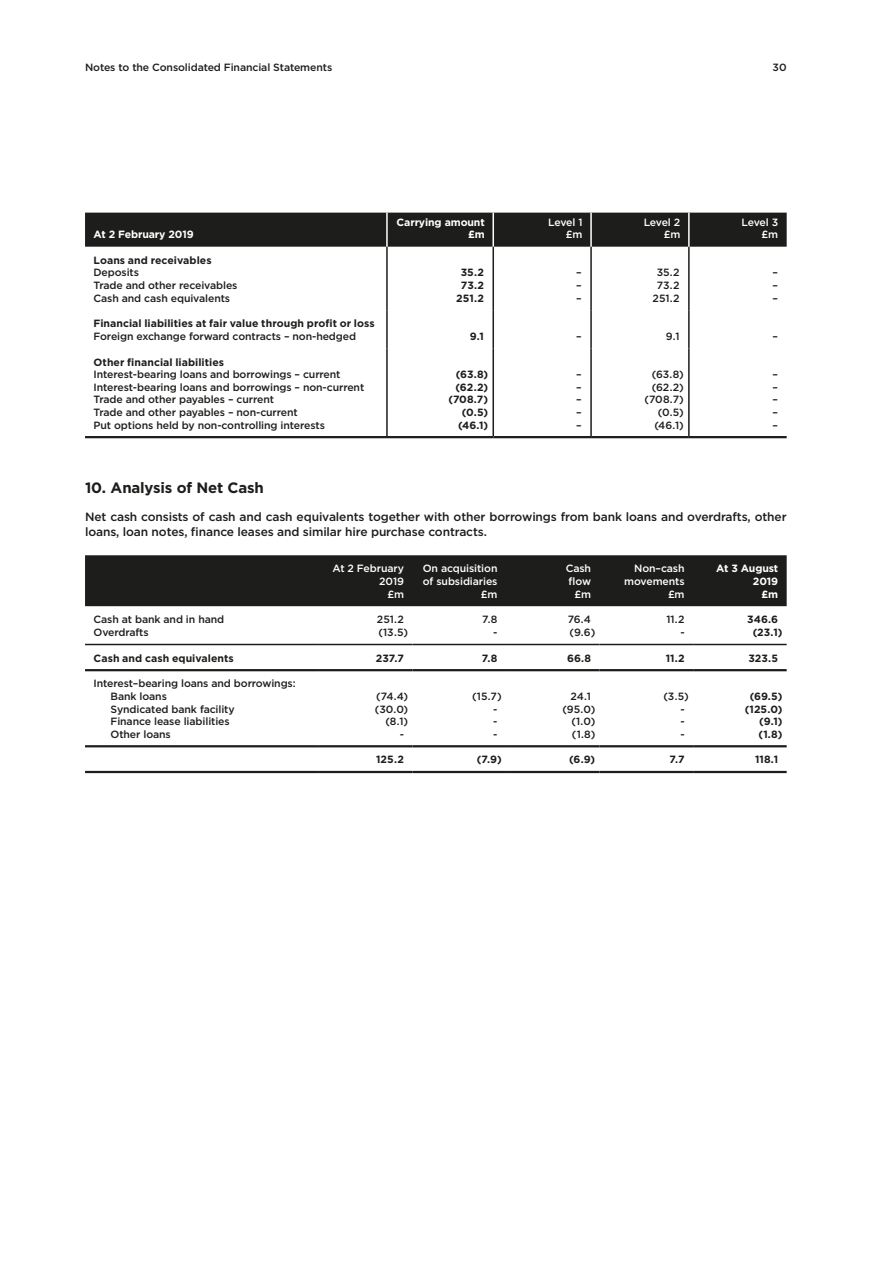
<style>
.page{position:relative;width:893px;height:1263px;background:#fff}
.page>*{position:absolute;margin:0;border:0;box-sizing:border-box;transform-origin:0 0}
.t1{font:700 15px "Gotham HTF";letter-spacing:-.01em;color:#1d1d1b}
.t2{font:500 12px/14.4px "Gotham HTF";letter-spacing:-.01em;color:#1d1d1b}
.t3{font:500 10.5px/12.6px "Gotham HTF";letter-spacing:-.01em;color:#1d1d1b}
.t4{font:700 10.5px/12.6px "Gotham HTF";letter-spacing:.005em;color:#1d1d1b;text-align:center}
.t5{font:500 10.5px/12.6px "Gotham HTF";letter-spacing:-.01em;color:#fff;text-align:right}
.t6{font:700 10.5px/12.6px "Gotham HTF";letter-spacing:-.01em;color:#fff;text-align:right}
</style>
<div class="page">
<div style="left:85px;top:213px;width:702px;height:34px;background:#1d1d1b"></div>
<hr style="left:386px;top:247px;width:2px;height:63px;background:#1d1d1b">
<hr style="left:492px;top:247px;width:2px;height:63px;background:#1d1d1b">
<hr style="left:590px;top:247px;width:2px;height:63px;background:#1d1d1b">
<hr style="left:688px;top:247px;width:2px;height:63px;background:#1d1d1b">
<hr style="left:386px;top:310px;width:2px;height:38px;background:#1d1d1b">
<hr style="left:492px;top:310px;width:2px;height:38px;background:#1d1d1b">
<hr style="left:590px;top:310px;width:2px;height:38px;background:#1d1d1b">
<hr style="left:688px;top:310px;width:2px;height:38px;background:#1d1d1b">
<hr style="left:386px;top:348px;width:2px;height:88px;background:#1d1d1b">
<hr style="left:492px;top:348px;width:2px;height:88px;background:#1d1d1b">
<hr style="left:590px;top:348px;width:2px;height:88px;background:#1d1d1b">
<hr style="left:688px;top:348px;width:2px;height:88px;background:#1d1d1b">
<hr style="left:85px;top:436px;width:302px;height:2px;background:#1d1d1b">
<hr style="left:387px;top:436px;width:106px;height:2px;background:#1d1d1b">
<hr style="left:493px;top:436px;width:98px;height:2px;background:#1d1d1b">
<hr style="left:591px;top:436px;width:98px;height:2px;background:#1d1d1b">
<hr style="left:689px;top:436px;width:98px;height:2px;background:#1d1d1b">
<hr style="left:386px;top:213px;width:2px;height:34px;background:#fff">
<hr style="left:492px;top:213px;width:2px;height:34px;background:#fff">
<hr style="left:590px;top:213px;width:2px;height:34px;background:#fff">
<hr style="left:688px;top:213px;width:2px;height:34px;background:#fff">
<div style="left:85px;top:555px;width:702px;height:51px;background:#1d1d1b"></div>
<hr style="left:85px;top:644px;width:234px;height:1px;background:#1d1d1b">
<hr style="left:319px;top:644px;width:93px;height:1px;background:#1d1d1b">
<hr style="left:412px;top:644px;width:94px;height:1px;background:#1d1d1b">
<hr style="left:506px;top:644px;width:94px;height:1px;background:#1d1d1b">
<hr style="left:600px;top:644px;width:93px;height:1px;background:#1d1d1b">
<hr style="left:693px;top:644px;width:94px;height:1px;background:#1d1d1b">
<hr style="left:85px;top:771px;width:234px;height:2px;background:#1d1d1b">
<hr style="left:319px;top:771px;width:93px;height:2px;background:#1d1d1b">
<hr style="left:412px;top:771px;width:94px;height:2px;background:#1d1d1b">
<hr style="left:506px;top:771px;width:94px;height:2px;background:#1d1d1b">
<hr style="left:600px;top:771px;width:93px;height:2px;background:#1d1d1b">
<hr style="left:693px;top:771px;width:94px;height:2px;background:#1d1d1b">
<hr style="left:85px;top:669px;width:234px;height:2px;background:#1d1d1b">
<hr style="left:319px;top:669px;width:93px;height:2px;background:#1d1d1b">
<hr style="left:412px;top:669px;width:94px;height:2px;background:#1d1d1b">
<hr style="left:506px;top:669px;width:94px;height:2px;background:#1d1d1b">
<hr style="left:600px;top:669px;width:93px;height:2px;background:#1d1d1b">
<hr style="left:693px;top:669px;width:94px;height:2px;background:#1d1d1b">
<hr style="left:85px;top:745px;width:234px;height:2px;background:#1d1d1b">
<hr style="left:319px;top:745px;width:93px;height:2px;background:#1d1d1b">
<hr style="left:412px;top:745px;width:94px;height:2px;background:#1d1d1b">
<hr style="left:506px;top:745px;width:94px;height:2px;background:#1d1d1b">
<hr style="left:600px;top:745px;width:93px;height:2px;background:#1d1d1b">
<hr style="left:693px;top:745px;width:94px;height:2px;background:#1d1d1b">
<p class="t3" style="left:85px;top:61px;width:249px">Notes to the Consolidated Financial Statements</p>
<p class="t3" style="left:772px;top:61px;width:16px">30</p>
<p class="t6" style="left:94px;top:228px;width:102px">At 2 February 2019</p>
<p class="t6" style="left:397px;top:215px;width:90px">Carrying amount £m</p>
<p class="t5" style="left:548px;top:215px;width:36px">Level 1 £m</p>
<p class="t5" style="left:644px;top:215px;width:38px">Level 2 £m</p>
<p class="t5" style="left:741px;top:215px;width:38px">Level 3 £m</p>
<p class="t4" style="left:94px;top:254px;width:120px">Loans and receivables</p>
<p class="t3" style="left:94px;top:266px;width:145px">Deposits<br>Trade and other receivables<br>Cash and cash equivalents</p>
<p class="t4" style="left:456px;top:266px;width:29px">35.2<br>73.2<br>251.2</p>
<p class="t3" style="left:576px;top:266px;width:7px;text-align:justify">– – –</p>
<p class="t3" style="left:652px;top:266px;width:29px;text-align:center">35.2<br>73.2<br>251.2</p>
<p class="t3" style="left:773px;top:266px;width:7px;text-align:justify">– – –</p>
<p class="t4" style="left:94px;top:317px;width:283px">Financial liabilities at fair value through profit or loss</p>
<p class="t3" style="left:94px;top:330px;width:264px">Foreign exchange forward contracts – non-hedged</p>
<p class="t4" style="left:470px;top:330px;width:16px">9.1</p>
<p class="t3" style="left:576px;top:330px;width:7px">–</p>
<p class="t3" style="left:666px;top:330px;width:15px">9.1</p>
<p class="t3" style="left:773px;top:330px;width:7px">–</p>
<p class="t4" style="left:94px;top:355px;width:132px">Other financial liabilities</p>
<p class="t3" style="left:94px;top:368px;width:272px">Interest-bearing loans and borrowings – current Interest-bearing loans and borrowings – non-current Trade and other payables – current<br>Trade and other payables – non-current<br>Put options held by non-controlling interests</p>
<p class="t4" style="left:448px;top:368px;width:41px;text-align:right">(63.8) (62.2) (708.7) (0.5) (46.1)</p>
<p class="t3" style="left:576px;top:368px;width:7px;text-align:justify">– – – – –</p>
<p class="t3" style="left:644px;top:368px;width:41px;text-align:right">(63.8) (62.2) (708.7) (0.5) (46.1)</p>
<p class="t3" style="left:773px;top:368px;width:7px;text-align:justify">– – – – –</p>
<h1 class="t1" style="left:85px;top:479px;width:180px">10. Analysis of Net Cash</h1>
<p class="t2" style="left:85px;top:510px;width:703px">Net cash consists of cash and cash equivalents together with other borrowings from bank loans and overdrafts, other loans, loan notes, finance leases and similar hire purchase contracts.</p>
<p class="t5" style="left:332px;top:562px;width:73px">At 2 February<br>2019<br>£m</p>
<p class="t5" style="left:423px;top:562px;width:76px">On acquisition of subsidiaries £m</p>
<p class="t5" style="left:566px;top:562px;width:27px">Cash flow £m</p>
<p class="t5" style="left:624px;top:562px;width:62px">Non–cash movements £m</p>
<p class="t6" style="left:716px;top:562px;width:63px">At 3 August<br>2019<br>£m</p>
<p class="t3" style="left:94px;top:613px;width:132px">Cash at bank and in hand<br>Overdrafts</p>
<p class="t3" style="left:377px;top:613px;width:33px">251.2 (13.5)</p>
<p class="t3" style="left:482px;top:613px;width:17px;text-align:right">7.8 -</p>
<p class="t3" style="left:568px;top:613px;width:29px">76.4 (9.6)</p>
<p class="t3" style="left:666px;top:613px;width:20px;text-align:right">11.2 -</p>
<p class="t4" style="left:747px;top:613px;width:37px">346.6 (23.1)</p>
<p class="t4" style="left:94px;top:651px;width:142px">Cash and cash equivalents</p>
<p class="t4" style="left:376px;top:651px;width:30px">237.7</p>
<p class="t4" style="left:482px;top:651px;width:17px">7.8</p>
<p class="t4" style="left:567px;top:651px;width:26px">66.8</p>
<p class="t4" style="left:666px;top:651px;width:20px">11.2</p>
<p class="t4" style="left:748px;top:651px;width:31px">323.5</p>
<p class="t3" style="left:111px;top:677px;width:187px;text-indent:-17px">Interest–bearing loans and borrowings:<br>Bank loans<br>Syndicated bank facility<br>Finance lease liabilities<br>Other loans</p>
<p class="t3" style="left:376px;top:690px;width:34px">(74.4)</p>
<p class="t3" style="left:375px;top:702px;width:35px">(30.0)</p>
<p class="t3" style="left:385px;top:715px;width:24px">(8.1)</p>
<p class="t3" style="left:400px;top:727px;width:6px">-</p>
<p class="t3" style="left:493px;top:690px;width:10px;text-indent:-21px">(15.7) - - -</p>
<p class="t3" style="left:571px;top:690px;width:22px">24.1</p>
<p class="t3" style="left:680px;top:690px;width:10px;text-indent:-17px">(3.5) - - -</p>
<p class="t4" style="left:745px;top:690px;width:39px;text-align:right">(69.5) (125.0) (9.1) (1.8)</p>
<p class="t3" style="left:562px;top:702px;width:34px">(95.0)</p>
<p class="t3" style="left:571px;top:715px;width:25px">(1.0)</p>
<p class="t3" style="left:572px;top:727px;width:25px">(1.8)</p>
<p class="t4" style="left:376px;top:753px;width:29px">125.2</p>
<p class="t4" style="left:477px;top:753px;width:26px">(7.9)</p>
<p class="t4" style="left:569px;top:753px;width:28px">(6.9)</p>
<p class="t4" style="left:669px;top:753px;width:17px">7.7</p>
<p class="t4" style="left:755px;top:753px;width:25px">118.1</p>
</div>
